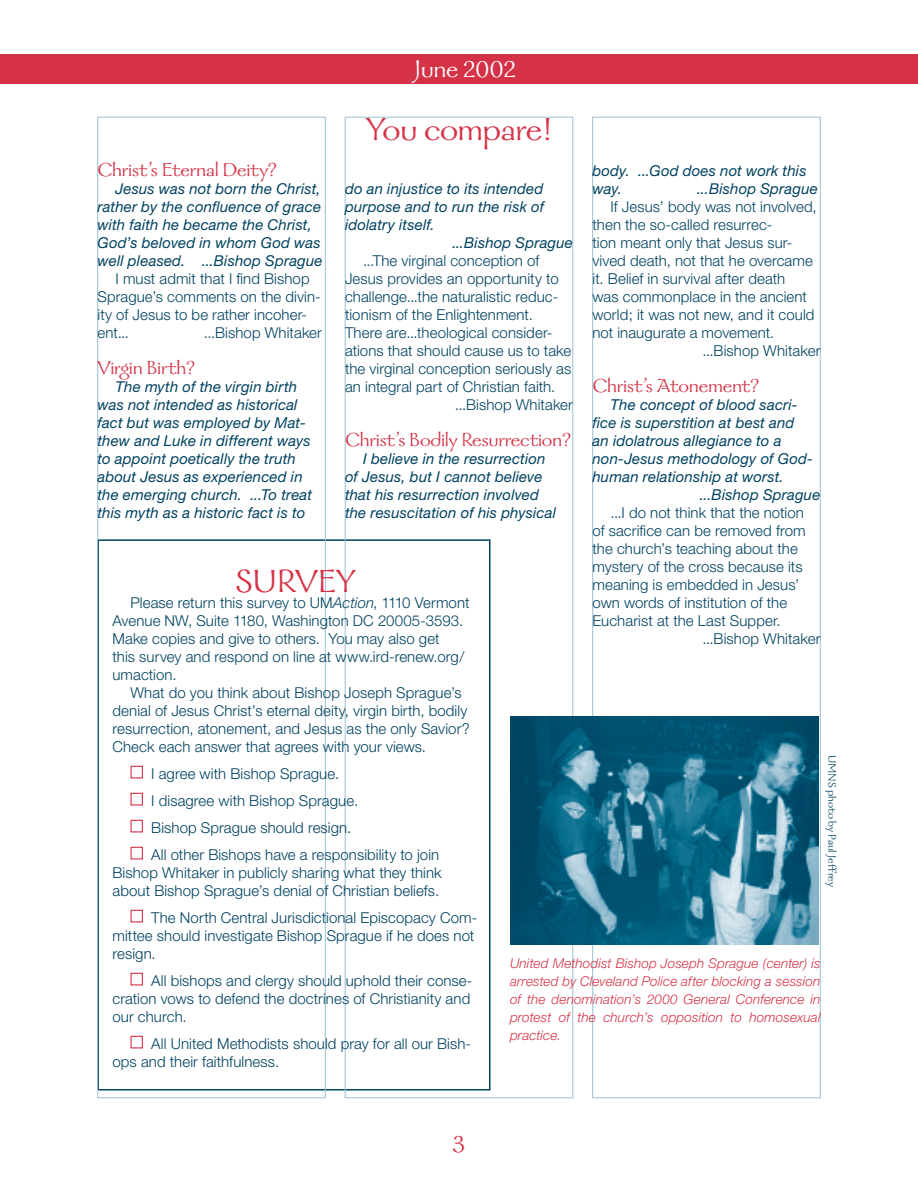
<style>
.page{position:relative;width:918px;height:1188px;background:#fff}
.page>*{position:absolute;margin:0;border:0;box-sizing:border-box;transform-origin:0 0}
.t1{font:36px "Galahad";letter-spacing:-.01em;color:#d63247}
.t2{font:27px "Galahad";letter-spacing:-.005em;color:#fff}
.t3{font:27px "Galahad";color:#d63247}
.t4{font:21px "Galahad";letter-spacing:-.005em;color:#d63247}
.t5{font:300 15px/18px "Helvetica Neue";letter-spacing:.005em;color:#004260}
.t6{font:italic 15px/18px "Helvetica Neue";letter-spacing:.01em;color:#004260}
.t7{font:italic 300 13.5px/18px "Helvetica Neue";letter-spacing:.01em;color:#d63247;text-align:justify}
.t8{font:12px "Galahad";letter-spacing:.005em;color:#004260}
.s1{font-style:italic}
</style>
<div class="page">
<div style="left:98px;top:539px;width:392px;height:551px;border:2px solid #004260"></div>
<div style="left:98px;top:117px;width:228px;height:981px;border:1px solid #9bc1d3"></div>
<div style="left:0;top:54px;width:918px;height:30px;background:#d63247"></div>
<img style="left:511px;top:716px;width:308px;height:228px">
<div style="left:130px;top:766px;width:13px;height:12px;border:1px solid #d63247"></div>
<div style="left:130px;top:793px;width:13px;height:13px;border:1px solid #d63247"></div>
<div style="left:130px;top:820px;width:13px;height:12px;border:1px solid #d63247"></div>
<div style="left:130px;top:847px;width:13px;height:13px;border:1px solid #d63247"></div>
<div style="left:130px;top:910px;width:13px;height:12px;border:1px solid #d63247"></div>
<div style="left:130px;top:973px;width:13px;height:13px;border:1px solid #d63247"></div>
<div style="left:130px;top:1036px;width:13px;height:12px;border:1px solid #d63247"></div>
<h2 class="t2" style="left:414px;top:56px;width:103px">June 2002</h2>
<h1 class="t1" style="left:367px;top:110px;width:186px">You compare!</h1>
<h3 class="t4" style="left:98px;top:159px;width:181px">Christ’s Eternal Deity?</h3>
<p class="t6" style="left:98px;top:179px;width:227px;text-indent:18px">Jesus was not born the Christ, rather by the confluence of grace with faith he became the Christ,<br>God’s beloved in whom God was well pleased. ...Bishop Sprague</p>
<p class="t5" style="left:98px;top:269px;width:225px;text-indent:18px">I must admit that I find Bishop<br>Sprague’s comments on the divin&shy;ity of Jesus to be rather incoher&shy;ent...</p>
<p class="t6" style="left:592px;top:161px;width:216px">body. ...God does not work this way.</p>
<p class="t6" style="left:697px;top:179px;width:122px">...Bishop Sprague</p>
<p class="t5" style="left:610px;top:197px;width:208px">If Jesus’ body was not involved,</p>
<p class="t5" style="left:592px;top:215px;width:182px">then the so-called resurrec-</p>
<p class="t5" style="left:592px;top:233px;width:201px">tion meant only that Jesus sur-</p>
<p class="t5" style="left:592px;top:251px;width:222px">vived death, not that he overcame</p>
<p class="t5" style="left:592px;top:269px;width:194px">it. Belief in survival after death</p>
<p class="t5" style="left:592px;top:287px;width:216px">was commonplace in the ancient</p>
<p class="t5" style="left:592px;top:305px;width:224px">world; it was not new, and it could</p>
<p class="t5" style="left:592px;top:323px;width:183px">not inaugurate a movement.</p>
<p class="t5" style="left:702px;top:341px;width:119px">...Bishop Whitaker</p>
<h3 class="t4" style="left:592px;top:375px;width:168px">Christ’s Atonement?</h3>
<p class="t6" style="left:610px;top:395px;width:189px">The concept of blood sacri-</p>
<p class="t6" style="left:592px;top:413px;width:203px">fice is superstition at best and</p>
<p class="t6" style="left:592px;top:431px;width:190px">an idolatrous allegiance to a</p>
<p class="t6" style="left:592px;top:449px;width:222px">non-Jesus methodology of God-</p>
<p class="t6" style="left:592px;top:467px;width:193px">human relationship at worst.</p>
<p class="t6" style="left:700px;top:485px;width:122px">...Bishop Sprague</p>
<p class="t5" style="left:610px;top:503px;width:195px">...I do not think that the notion</p>
<p class="t5" style="left:592px;top:521px;width:215px">of sacrifice can be removed from</p>
<p class="t5" style="left:592px;top:539px;width:207px">the church’s teaching about the</p>
<p class="t5" style="left:592px;top:557px;width:212px">mystery of the cross because its</p>
<p class="t5" style="left:592px;top:575px;width:208px">meaning is embedded in Jesus’</p>
<p class="t5" style="left:592px;top:593px;width:196px">own words of institution of the</p>
<p class="t5" style="left:592px;top:611px;width:190px">Eucharist at the Last Supper.</p>
<p class="t5" style="left:702px;top:629px;width:119px">...Bishop Whitaker</p>
<p class="t6" style="left:345px;top:179px;width:200px">do an injustice to its intended</p>
<p class="t6" style="left:345px;top:197px;width:201px">purpose and to run the risk of</p>
<p class="t6" style="left:345px;top:215px;width:91px">idolatry itself.</p>
<p class="t6" style="left:452px;top:233px;width:122px">...Bishop Sprague</p>
<p class="t5" style="left:363px;top:251px;width:178px">...The virginal conception of</p>
<p class="t5" style="left:345px;top:269px;width:215px">Jesus provides an opportunity to</p>
<p class="t5" style="left:345px;top:287px;width:215px">challenge...the naturalistic reduc-</p>
<p class="t5" style="left:345px;top:305px;width:189px">tionism of the Enlightenment.</p>
<p class="t5" style="left:345px;top:323px;width:209px">There are...theological consider-</p>
<p class="t5" style="left:345px;top:341px;width:228px">ations that should cause us to take</p>
<p class="t5" style="left:345px;top:359px;width:228px">the virginal conception seriously as</p>
<p class="t5" style="left:345px;top:377px;width:212px">an integral part of Christian faith.</p>
<p class="t5" style="left:455px;top:395px;width:119px">...Bishop Whitaker</p>
<h3 class="t4" style="left:345px;top:429px;width:228px">Christ’s Bodily Resurrection?</h3>
<p class="t6" style="left:345px;top:449px;width:213px;text-indent:18px">I believe in the resurrection of Jesus, but I cannot believe that his resurrection involved the resuscitation of his physical</p>
<p class="t5" style="left:204px;top:323px;width:119px">...Bishop Whitaker</p>
<h3 class="t4" style="left:98px;top:357px;width:99px">Virgin Birth?</h3>
<p class="t6" style="left:98px;top:377px;width:216px;text-indent:18px">The myth of the virgin birth was not intended as historical fact but was employed by Mat&shy;thew and Luke in different ways to appoint poetically the truth about Jesus as experienced in the emerging church. ...To treat this myth as a historic fact is to</p>
<h1 class="t1" style="left:235px;top:563px;width:121px">SURVEY</h1>
<p class="t5" style="left:112px;top:593px;width:359px;text-indent:18px">Please return this survey to UM<span class="s1">Action</span>, 1110 Vermont Avenue NW, Suite 1180, Washington DC 20005-3593.<br>Make copies and give to others. You may also get<br>this survey and respond on line at www.ird-renew.org/ umaction.</p>
<p class="t5" style="left:112px;top:683px;width:359px;text-indent:18px">What do you think about Bishop Joseph Sprague’s denial of Jesus Christ’s eternal deity, virgin birth, bodily resurrection, atonement, and Jesus as the only Savior?<br>Check each answer that agrees with your views.</p>
<p class="t5" style="left:151px;top:759px;width:290px;line-height:27px">I agree with Bishop Sprague.<br>I disagree with Bishop Sprague.<br>Bishop Sprague should resign.<br>All other Bishops have a responsibility to join</p>
<p class="t5" style="left:112px;top:863px;width:331px">Bishop Whitaker in publicly sharing what they think about Bishop Sprague’s denial of Christian beliefs.</p>
<p class="t5" style="left:112px;top:908px;width:366px;text-indent:39px">The North Central Jurisdictional Episcopacy Com&shy;mittee should investigate Bishop Sprague if he does not resign.</p>
<p class="t5" style="left:112px;top:971px;width:362px;text-indent:39px">All bishops and clergy should uphold their conse&shy;cration vows to defend the doctrines of Christianity and our church.</p>
<p class="t5" style="left:112px;top:1034px;width:360px;text-indent:39px">All United Methodists should pray for all our Bish&shy;ops and their faithfulness.</p>
<p class="t8" style="left:838px;top:754px;width:134px;rotate:90deg">UMNS photo by Paul Jeffrey</p>
<p class="t7" style="left:510px;top:954px;width:312px">United Methodist Bishop Joseph Sprague (center) is arrested by Cleveland Police after blocking a session of the denomination’s 2000 General Conference in protest of the church’s opposition to homosexual practice.</p>
<h2 class="t3" style="left:453px;top:1130px;width:14px">3</h2>
</div>
